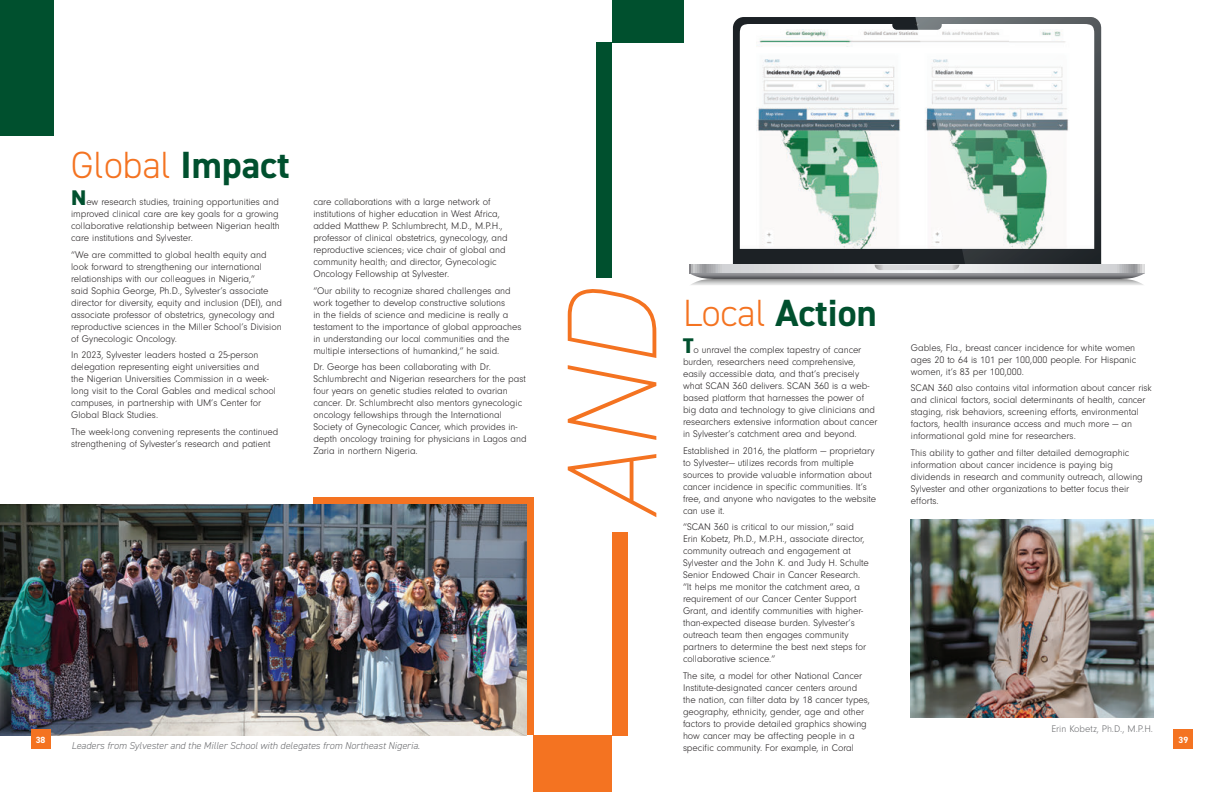
<style>
.page{position:relative;width:1224px;height:792px;background:#fff}
.page>*{position:absolute;margin:0;border:0;box-sizing:border-box;transform-origin:0 0}
.t1{font:italic 200 128.4px "DIN2014";color:#f47321}
.t2{font:300 38px "DIN2014";color:#f47321}
.t3{font:700 38px "DIN2014";color:#00502e}
.Body_Text{font:300 10px/12px "Neuzeit Gro";color:#231f20}
.Subtitle_1{font:italic 300 10px "DIN2014";color:#6c6d70}
.Subtitle_1-2{font:300 10px "Neuzeit Gro";color:#6c6d70}
.t4{font:700 9px "DIN2014";color:#fff}
.s1{font-weight:700;color:#00502e}
.s2{font-weight:900;font-size:22px;color:#00502e}
.s3{font-weight:300;color:#f47321}
</style>
<div class="page">
<div style="left:313px;top:497px;width:221px;height:238px;background:#f47321"></div>
<img style="left:0;top:505px;width:527px;height:230px">
<div style="left:1173px;top:729px;width:20px;height:20px;background:#f47321"></div>
<div style="left:31px;top:729px;width:20px;height:20px;background:#f47321"></div>
<div style="left:534px;top:735px;width:78px;height:57px;background:#f47321"></div>
<svg style="left:733px;top:17px;width:182px;height:248px;background:#25292d"></svg>
<img style="left:740px;top:24px;width:175px;height:225px">
<svg style="left:689px;top:265px;width:456px;height:20px;background:#b4b5b7"></svg>
<div style="left:892px;top:17px;width:50px;height:13px;background:#1c2125;border-radius:5px"></div>
<svg style="left:915px;top:17px;width:186px;height:249px"></svg>
<div style="left:612px;top:0;width:71px;height:43px;background:#00502e"></div>
<div style="left:0;top:0;width:53px;height:136px;background:#00502e"></div>
<div style="left:596px;top:43px;width:16px;height:235px;background:#00502e"></div>
<div style="left:612px;top:533px;width:16px;height:203px;background:#f47321"></div>
<img style="left:911px;top:519px;width:242px;height:198px">
<p class="t2" style="left:71px;top:142px;width:220px">Global <span class="s1">Impact</span></p>
<p class="Body_Text" style="left:71px;top:196px;width:210px"><span class="s2">N</span>ew research studies, training opportunities and improved clinical care are key goals for a growing collaborative relationship between Nigerian health care institutions and Sylvester.</p>
<p class="Body_Text" style="left:71px;top:249px;width:212px">“We are committed to global health equity and look forward to strengthening our international relationships with our colleagues in Nigeria,”<br>said Sophia George, Ph.D., Sylvester’s associate director for diversity, equity and inclusion (DEI), and associate professor of obstetrics, gynecology and reproductive sciences in the Miller School’s Division of Gynecologic Oncology.</p>
<p class="Body_Text" style="left:71px;top:349px;width:206px">In 2023, Sylvester leaders hosted a 25-person delegation representing eight universities and<br>the Nigerian Universities Commission in a week&shy;long visit to the Coral Gables and medical school campuses, in partnership with UM’s Center for Global Black Studies.</p>
<p class="Body_Text" style="left:71px;top:426px;width:209px">The week-long convening represents the continued strengthening of Sylvester’s research and patient</p>
<p class="Body_Text" style="left:313px;top:196px;width:196px">care collaborations with a large network of institutions of higher education in West Africa, added Matthew P. Schlumbrecht, M.D., M.P.H., professor of clinical obstetrics, gynecology, and reproductive sciences; vice chair of global and community health; and director, Gynecologic Oncology Fellowship at Sylvester.</p>
<p class="Body_Text" style="left:313px;top:285px;width:210px">“Our ability to recognize shared challenges and work together to develop constructive solutions<br>in the fields of science and medicine is really a testament to the importance of global approaches in understanding our local communities and the multiple intersections of humankind,” he said.</p>
<p class="Body_Text" style="left:313px;top:361px;width:215px">Dr. George has been collaborating with Dr.<br>Schlumbrecht and Nigerian researchers for the past four years on genetic studies related to ovarian cancer. Dr. Schlumbrecht also mentors gynecologic oncology fellowships through the International Society of Gynecologic Cancer, which provides in&shy;depth oncology training for physicians in Lagos and Zaria in northern Nigeria.</p>
<p class="t1" style="left:534px;top:519px;width:236px;rotate:-90deg">AND</p>
<p class="t3" style="left:683px;top:288px;width:195px"><span class="s3">Local</span> Action</p>
<p class="Body_Text" style="left:683px;top:344px;width:196px"><span class="s2">T</span>o unravel the complex tapestry of cancer burden, researchers need comprehensive, easily accessible data, and that’s precisely what SCAN 360 delivers. SCAN 360 is a web&shy;based platform that harnesses the power of big data and technology to give clinicians and researchers extensive information about cancer in Sylvester’s catchment area and beyond.</p>
<p class="Body_Text" style="left:683px;top:445px;width:195px">Established in 2016, the platform — proprietary to Sylvester— utilizes records from multiple sources to provide valuable information about cancer incidence in specific communities. It’s free, and anyone who navigates to the website can use it.</p>
<p class="Body_Text" style="left:683px;top:521px;width:187px">“SCAN 360 is critical to our mission,” said Erin Kobetz, Ph.D., M.P.H., associate director, community outreach and engagement at Sylvester and the John K. and Judy H. Schulte Senior Endowed Chair in Cancer Research. “It helps me monitor the catchment area, a requirement of our Cancer Center Support Grant, and identify communities with higher&shy;than-expected disease burden. Sylvester’s outreach team then engages community partners to determine the best next steps for collaborative science.”</p>
<p class="Body_Text" style="left:683px;top:670px;width:189px">The site, a model for other National Cancer Institute-designated cancer centers around the nation, can filter data by 18 cancer types, geography, ethnicity, gender, age and other factors to provide detailed graphics showing how cancer may be affecting people in a specific community. For example, in Coral</p>
<p class="Body_Text" style="left:911px;top:342px;width:227px;text-align:justify">Gables, Fla., breast cancer incidence for white women ages 20 to 64 is 101 per 100,000 people. For Hispanic women, it’s 83 per 100,000.</p>
<p class="Body_Text" style="left:911px;top:382px;width:242px">SCAN 360 also contains vital information about cancer risk and clinical factors, social determinants of health, cancer staging, risk behaviors, screening efforts, environmental factors, health insurance access and much more — an informational gold mine for researchers.</p>
<p class="Body_Text" style="left:911px;top:447px;width:233px">This ability to gather and filter detailed demographic information about cancer incidence is paying big dividends in research and community outreach, allowing Sylvester and other organizations to better focus their efforts.</p>
<p class="Subtitle_1-2" style="left:1051px;top:723px;width:103px">Erin Kobetz, Ph.D., M.P.H.</p>
<p class="t4" style="left:36px;top:734px;width:11px">38</p>
<p class="t4" style="left:1179px;top:734px;width:11px">39</p>
<p class="Subtitle_1" style="left:71px;top:740px;width:350px">Leaders from Sylvester and the Miller School with delegates from Northeast Nigeria.</p>
</div>
